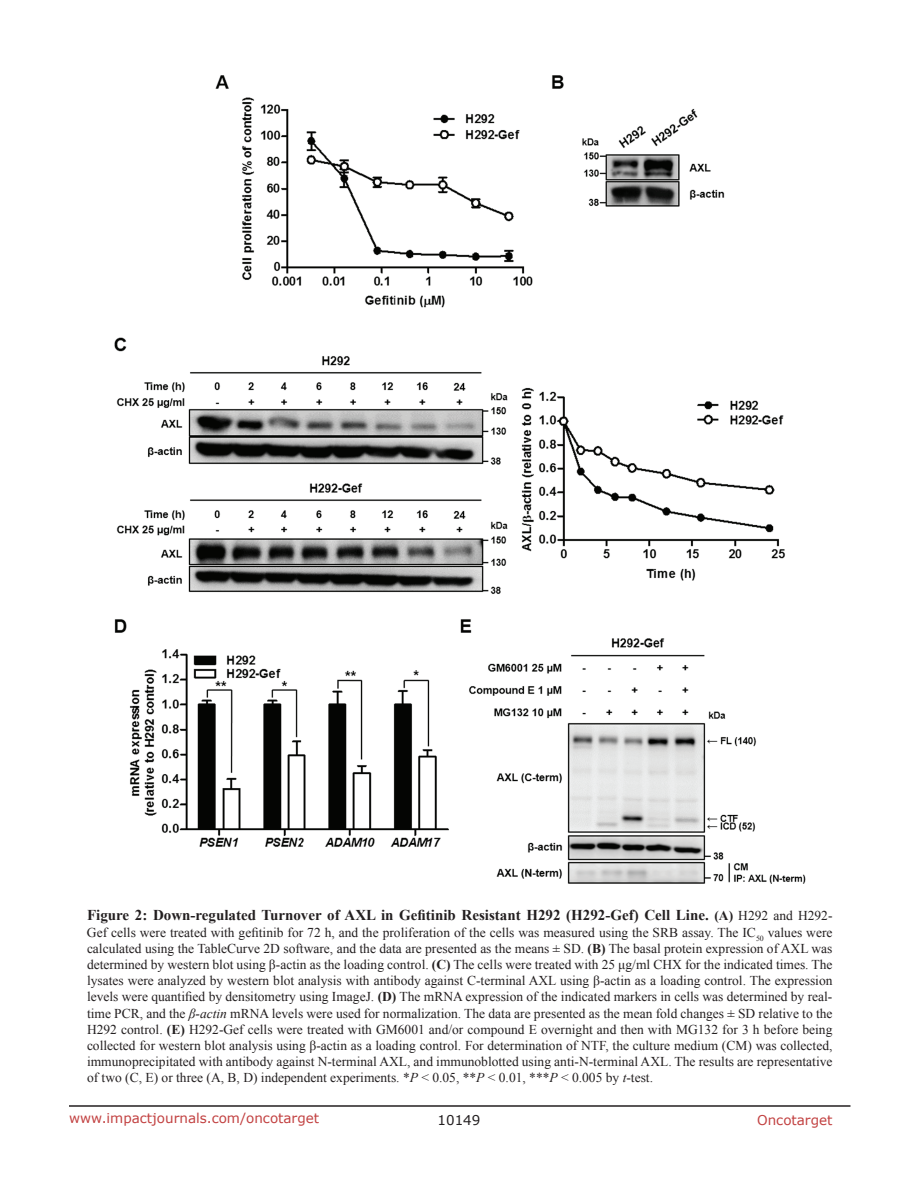
<style>
.page{position:relative;width:918px;height:1188px;background:#fff}
.page>*{position:absolute;margin:0;border:0;box-sizing:border-box;transform-origin:0 0}
.t1{font:700 15px "Times New Roman";color:#231f20}
.t2{font:13.5px/16.2px "Times New Roman";color:#231f20;text-align:justify}
.t3{font:13.5px "Verdana";color:#c24141}
.t4{font:13.5px "Verdana";color:#231f20}
.s1{font-size:13.5px}
.s2{font-weight:400;font-size:13.5px}
.s3{font-weight:700}
.s4{font-style:italic}
</style>
<div class="page">
<hr style="left:69px;top:1105px;width:781px;height:2px;background:#231f20">
<img style="left:114px;top:75px;width:691px;height:808px">
<p class="t1" style="left:87px;top:905px;width:747px">Figure 2: Down-regulated Turnover of AXL in Gefitinib Resistant H292 (H292-Gef) Cell Line. <span class="s1">(A)</span> <span class="s2">H292 and H292-</span></p>
<p class="t2" style="left:87px;top:924px;width:747px">Gef cells were treated with gefitinib for 72 h, and the proliferation of the cells was measured using the SRB assay. The IC<sub>50</sub> values were calculated using the TableCurve 2D software, and the data are presented as the means ± SD. <span class="s3">(B)</span> The basal protein expression of AXL was determined by western blot using β-actin as the loading control. <span class="s3">(C)</span> The cells were treated with 25 μg/ml CHX for the indicated times. The lysates were analyzed by western blot analysis with antibody against C-terminal AXL using β-actin as a loading control. The expression levels were quantified by densitometry using ImageJ. <span class="s3">(D)</span> The mRNA expression of the indicated markers in cells was determined by real&shy;time PCR, and the <span class="s4">β-actin</span> mRNA levels were used for normalization. The data are presented as the mean fold changes ± SD relative to the H292 control. <span class="s3">(E)</span> H292-Gef cells were treated with GM6001 and/or compound E overnight and then with MG132 for 3 h before being collected for western blot analysis using β-actin as a loading control. For determination of NTF, the culture medium (CM) was collected, immunoprecipitated with antibody against N-terminal AXL, and immunoblotted using anti-N-terminal AXL. The results are representative of two (C, E) or three (A, B, D) independent experiments. *<span class="s4">P</span> &lt; 0.05, **<span class="s4">P</span> &lt; 0.01, ***<span class="s4">P</span> &lt; 0.005 by <span class="s4">t</span>-test.</p>
<p class="t3" style="left:69px;top:1109px;width:252px">www.impactjournals.com/oncotarget</p>
<p class="t4" style="left:438px;top:1111px;width:44px">10149</p>
<p class="t3" style="left:757px;top:1111px;width:77px">Oncotarget</p>
</div>
